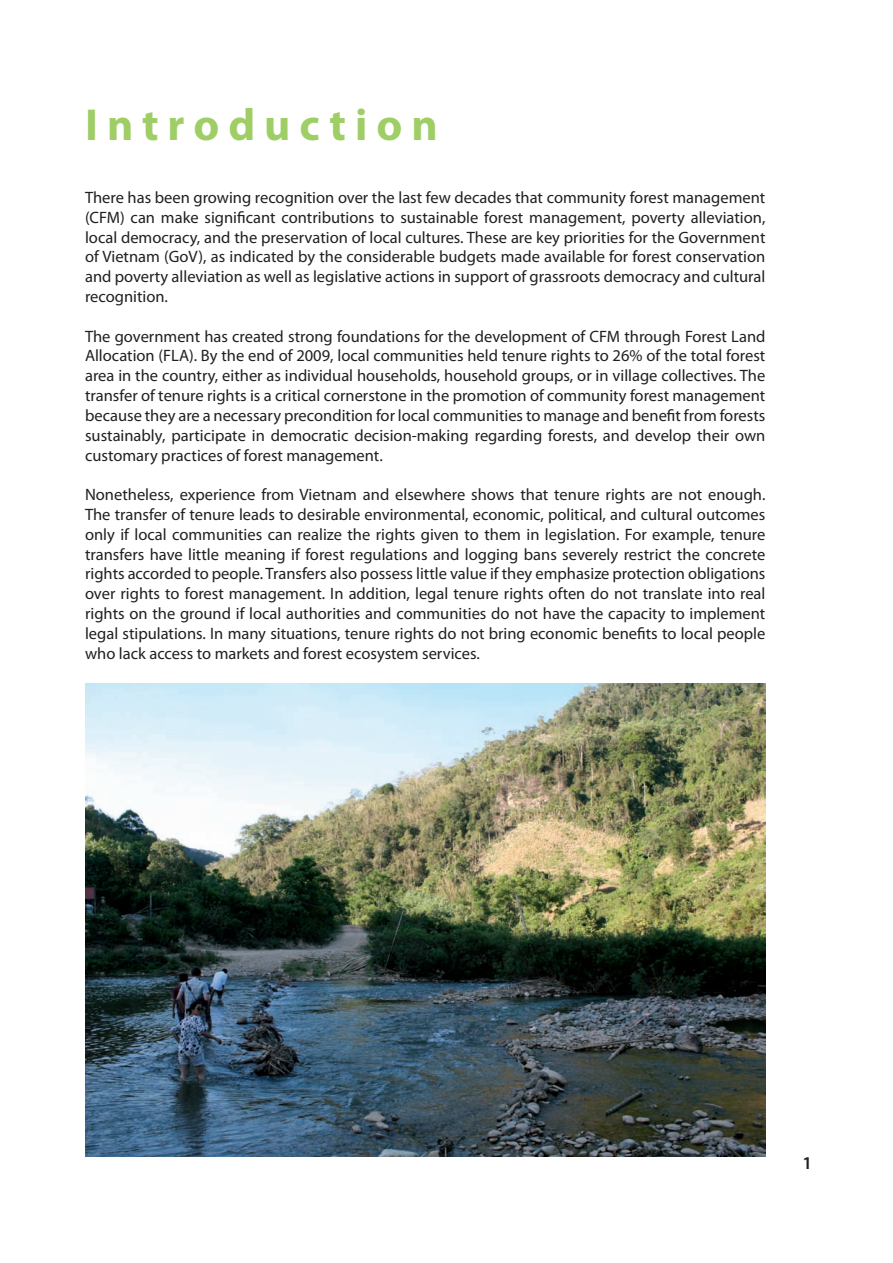
<style>
.page{position:relative;width:893px;height:1263px;background:#fff}
.page>*{position:absolute;margin:0;border:0;box-sizing:border-box;transform-origin:0 0}
.t1{font:700 45px "Myriad Pro";letter-spacing:.2em;color:#9fce66}
.t2{font:600 18px "Myriad Pro";color:#231f20}
.t3{font:16.5px/19.8px "Myriad Pro";color:#231f20;text-align:justify}
</style>
<div class="page">
<img style="left:85px;top:683px;width:680px;height:474px">
<h1 class="t1" style="left:85px;top:96px;width:354px">Introduction</h1>
<p class="t3" style="left:85px;top:187px;width:682px">There has been growing recognition over the last few decades that community forest management (CFM) can make significant contributions to sustainable forest management, poverty alleviation, local democracy, and the preservation of local cultures. These are key priorities for the Government of Vietnam (GoV), as indicated by the considerable budgets made available for forest conservation and poverty alleviation as well as legislative actions in support of grassroots democracy and cultural recognition.</p>
<p class="t3" style="left:85px;top:326px;width:682px">The government has created strong foundations for the development of CFM through Forest Land Allocation (FLA). By the end of 2009, local communities held tenure rights to 26% of the total forest area in the country, either as individual households, household groups, or in village collectives. The transfer of tenure rights is a critical cornerstone in the promotion of community forest management because they are a necessary precondition for local communities to manage and benefit from forests sustainably, participate in democratic decision-making regarding forests, and develop their own customary practices of forest management.</p>
<p class="t3" style="left:85px;top:484px;width:682px">Nonetheless, experience from Vietnam and elsewhere shows that tenure rights are not enough.<br>The transfer of tenure leads to desirable environmental, economic, political, and cultural outcomes only if local communities can realize the rights given to them in legislation. For example, tenure transfers have little meaning if forest regulations and logging bans severely restrict the concrete rights accorded to people. Transfers also possess little value if they emphasize protection obligations over rights to forest management. In addition, legal tenure rights often do not translate into real rights on the ground if local authorities and communities do not have the capacity to implement legal stipulations. In many situations, tenure rights do not bring economic benefits to local people who lack access to markets and forest ecosystem services.</p>
<p class="t2" style="left:802px;top:1152px;width:11px">1</p>
</div>
